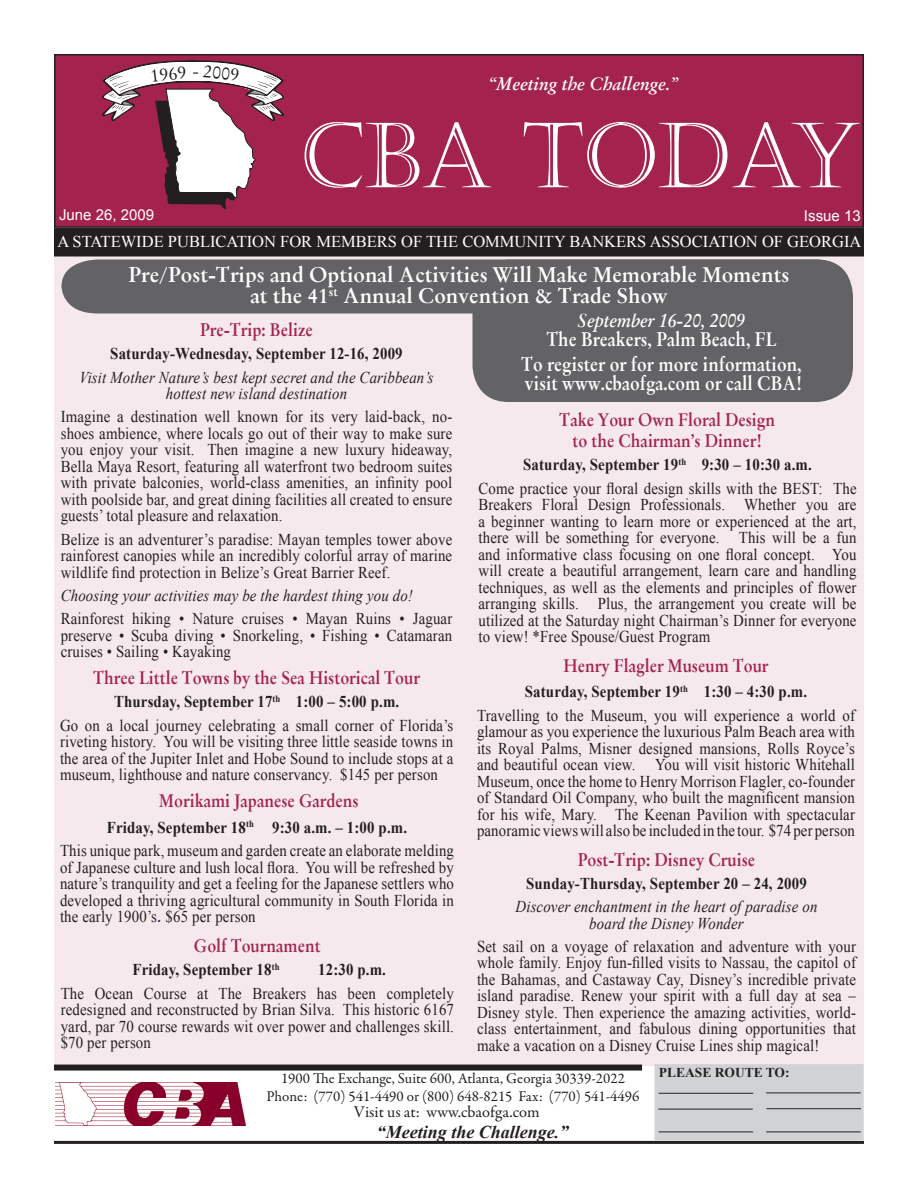
<style>
.page{position:relative;width:918px;height:1188px;background:#fff}
.page>*{position:absolute;margin:0;border:0;box-sizing:border-box;transform-origin:0 0}
.t1{font:90px "Castellar";color:#fff;scale:.95 1}
.t2{font:21px "Garamand Classic Bold SWFTE";color:#fff}
.t3{font:19.5px "Garamand Classic Bold SWFTE";color:#fff;scale:.9 1}
.t4{font:19.5px "Garamand Classic Bold Italic SWFTE";color:#fff;scale:.9 1}
.t5{font:18px "Garamand Classic Bold SWFTE";color:#a4234e;scale:.9 1}
.t6{font:18px "Garamand Classic Bold Italic SWFTE";color:#fff}
.t7{font:italic 700 18px "Times New Roman";color:#231f20}
.t8{font:18px "Garamand Classic Book Regular SWFTE";color:#231f20}
.t9{font:16.5px/16.5px "Times New Roman";letter-spacing:.01em;color:#231f20;text-align:justify;scale:.9 1}
.t10{font:700 16.5px "Times New Roman";letter-spacing:.01em;color:#231f20;scale:.9 1}
.t11{font:italic 16.5px/16.5px "Times New Roman";letter-spacing:.01em;color:#231f20;text-align:center;scale:.9 1}
.t12{font:16.5px "Times New Roman";color:#fff}
.t13{font:16.5px "Garamond Premr Pro";color:#231f20}
.t14{font:15px "Garamond Premr Pro";color:#231f20}
.t15{font:15px "Arial";color:#fff}
.t16{font:700 13.5px "Times New Roman";color:#231f20}
.s1{font-family:"Beach Normal";color:#25295e}
</style>
<div class="page">
<hr style="left:54px;top:1141px;width:810px;height:3px;background:#231f20">
<div style="left:54px;top:256px;width:810px;height:810px;background:#f6e9ed"></div>
<div style="left:654px;top:1064px;width:210px;height:76px;background:#d1d2d4"></div>
<div style="left:55px;top:55px;width:808px;height:172px;background:#a4234e"></div>
<div style="left:54px;top:54px;width:810px;height:174px;border:2px solid #231f20"></div>
<hr style="left:659px;top:1093px;width:94px;height:1px;background:#231f20">
<hr style="left:766px;top:1093px;width:95px;height:1px;background:#231f20">
<hr style="left:658px;top:1109px;width:95px;height:1px;background:#231f20">
<hr style="left:659px;top:1132px;width:94px;height:1px;background:#231f20">
<hr style="left:766px;top:1108px;width:95px;height:1px;background:#231f20">
<hr style="left:766px;top:1132px;width:95px;height:1px;background:#231f20">
<svg style="left:102px;top:60px;width:182px;height:149px"></svg>
<div style="left:55px;top:229px;width:808px;height:27px;background:#231f20"></div>
<div style="left:54px;top:228px;width:810px;height:28px;border:2px solid #231f20"></div>
<div style="left:54px;top:1065px;width:588px;height:6px;background:#231f20"></div>
<img style="left:56px;top:1082px;width:190px;height:44px">
<div style="left:472px;top:260px;width:381px;height:142px;background:#636366;border-radius:36px"></div>
<div style="left:61px;top:260px;width:789px;height:54px;background:#636366"></div>
<p class="t8" style="left:149px;top:64px;width:37px;rotate:-6deg">1969</p>
<p class="t8" style="left:192px;top:60px;width:8px">-</p>
<p class="t8" style="left:205px;top:60px;width:37px;rotate:6deg">2009</p>
<p class="t15" style="left:59px;top:205px;width:97px">June 26, 2009</p>
<p class="t6" style="left:489px;top:72px;width:191px">“Meeting the Challenge.”</p>
<p class="t1" style="left:299px;top:105px;width:592px">CBA TODAY</p>
<p class="t15" style="left:804px;top:206px;width:58px">Issue 13</p>
<p class="t12" style="left:57px;top:230px;width:806px">A STATEWIDE PUBLICATION FOR MEMBERS OF THE COMMUNITY BANKERS ASSOCIATION OF GEORGIA</p>
<p class="t2" style="left:129px;top:261px;width:662px">Pre/Post-Trips and Optional Activities Will Make Memorable Moments</p>
<p class="t2" style="left:250px;top:282px;width:419px">at the 41<sup>st</sup> Annual Convention &amp; Trade Show</p>
<p class="t5" style="left:200px;top:318px;width:127px">Pre-Trip: Belize</p>
<p class="t10" style="left:110px;top:343px;width:326px">Saturday-Wednesday, September 12-16, 2009</p>
<p class="t11" style="left:80px;top:369px;width:395px">Visit Mother Nature’s best kept secret and the Caribbean’s hottest new island destination</p>
<p class="t9" style="left:61px;top:408px;width:437px">Imagine a destination well known for its very laid-back, no&shy;shoes ambience, where locals go out of their way to make sure you enjoy your visit. Then imagine a new luxury hideaway, Bella Maya Resort, featuring all waterfront two bedroom suites with private balconies, world-class amenities, an infinity pool with poolside bar, and great dining facilities all created to ensure guests’ total pleasure and relaxation.</p>
<p class="t9" style="left:61px;top:531px;width:437px">Belize is an adventurer’s paradise: Mayan temples tower above rainforest canopies while an incredibly colorful array of marine wildlife find protection in Belize’s Great Barrier Reef.</p>
<p class="t11" style="left:61px;top:587px;width:393px">Choosing your activities may be the hardest thing you do!</p>
<p class="t9" style="left:61px;top:610px;width:437px">Rainforest hiking • Nature cruises • Mayan Ruins • Jaguar preserve • Scuba diving • Snorkeling, • Fishing • Catamaran cruises • Sailing • Kayaking</p>
<p class="t5" style="left:93px;top:666px;width:364px">Three Little Towns by the Sea Historical Tour</p>
<p class="t10" style="left:114px;top:691px;width:318px">Thursday, September 17<sup>th</sup> 1:00 – 5:00 p.m.</p>
<p class="t9" style="left:60px;top:717px;width:439px">Go on a local journey celebrating a small corner of Florida’s riveting history. You will be visiting three little seaside towns in the area of the Jupiter Inlet and Hobe Sound to include stops at a museum, lighthouse and nature conservancy. $145 per person</p>
<p class="t5" style="left:159px;top:789px;width:223px">Morikami Japanese Gardens</p>
<p class="t10" style="left:107px;top:816px;width:335px">Friday, September 18<sup>th</sup> 9:30 a.m. – 1:00 p.m.</p>
<p class="t9" style="left:60px;top:842px;width:439px">This unique park, museum and garden create an elaborate melding of Japanese culture and lush local flora. You will be refreshed by nature’s tranquility and get a feeling for the Japanese settlers who developed a thriving agricultural community in South Florida in the early 1900’s<span class="s1">.</span> $65 per person</p>
<p class="t5" style="left:194px;top:934px;width:142px">Golf Tournament</p>
<p class="t10" style="left:133px;top:959px;width:165px">Friday, September 18<sup>th</sup></p>
<p class="t10" style="left:318px;top:959px;width:77px">12:30 p.m.</p>
<p class="t9" style="left:61px;top:985px;width:438px">The Ocean Course at The Breakers has been completely redesigned and reconstructed by Brian Silva. This historic 6167 yard, par 70 course rewards wit over power and challenges skill. $70 per person</p>
<p class="t4" style="left:578px;top:308px;width:187px">September 16-20, 2009</p>
<p class="t3" style="left:547px;top:326px;width:257px">The Breakers, Palm Beach, FL</p>
<p class="t3" style="left:521px;top:352px;width:313px">To register or for more information,</p>
<p class="t3" style="left:525px;top:370px;width:310px">visit www.cbaofga.com or call CBA!</p>
<p class="t5" style="left:560px;top:408px;width:241px">Take Your Own Floral Design</p>
<p class="t5" style="left:573px;top:429px;width:212px">to the Chairman’s Dinner!</p>
<p class="t10" style="left:523px;top:453px;width:322px">Saturday, September 19<sup>th</sup> 9:30 – 10:30 a.m.</p>
<p class="t9" style="left:478px;top:480px;width:422px">Come practice your floral design skills with the BEST: The Breakers Floral Design Professionals. Whether you are a beginner wanting to learn more or experienced at the art, there will be something for everyone. This will be a fun and informative class focusing on one floral concept. You will create a beautiful arrangement, learn care and handling techniques, as well as the elements and principles of flower arranging skills. Plus, the arrangement you create will be utilized at the Saturday night Chairman’s Dinner for everyone to view! *Free Spouse/Guest Program</p>
<p class="t5" style="left:563px;top:654px;width:229px">Henry Flagler Museum Tour</p>
<p class="t10" style="left:525px;top:680px;width:315px">Saturday, September 19<sup>th</sup> 1:30 – 4:30 p.m.</p>
<p class="t9" style="left:477px;top:707px;width:422px">Travelling to the Museum, you will experience a world of glamour as you experience the luxurious Palm Beach area with its Royal Palms, Misner designed mansions, Rolls Royce’s and beautiful ocean view. You will visit historic Whitehall Museum, once the home to Henry Morrison Flagler, co-founder of Standard Oil Company, who built the magnificent mansion for his wife, Mary. The Keenan Pavilion with spectacular panoramic views will also be included in the tour. $74 per person</p>
<p class="t5" style="left:578px;top:847px;width:199px">Post-Trip: Disney Cruise</p>
<p class="t10" style="left:526px;top:872px;width:313px">Sunday-Thursday, September 20 – 24, 2009</p>
<p class="t11" style="left:516px;top:898px;width:337px">Discover enchantment in the heart of paradise on</p>
<p class="t11" style="left:589px;top:914px;width:173px">board the Disney Wonder</p>
<p class="t9" style="left:477px;top:938px;width:423px">Set sail on a voyage of relaxation and adventure with your whole family. Enjoy fun-filled visits to Nassau, the capitol of the Bahamas, and Castaway Cay, Disney’s incredible private island paradise. Renew your spirit with a full day at sea – Disney style. Then experience the amazing activities, world&shy;class entertainment, and fabulous dining opportunities that make a vacation on a Disney Cruise Lines ship magical!</p>
<p class="t14" style="left:281px;top:1070px;width:345px">1900 The Exchange, Suite 600, Atlanta, Georgia 30339-2022</p>
<p class="t14" style="left:267px;top:1088px;width:374px">Phone: (770) 541-4490 or (800) 648-8215 Fax: (770) 541-4496</p>
<p class="t7" style="left:377px;top:1119px;width:193px">“Meeting the Challenge.”</p>
<p class="t13" style="left:354px;top:1102px;width:187px">Visit us at: www.cbaofga.com</p>
<p class="t16" style="left:659px;top:1063px;width:132px">PLEASE ROUTE TO:</p>
</div>
